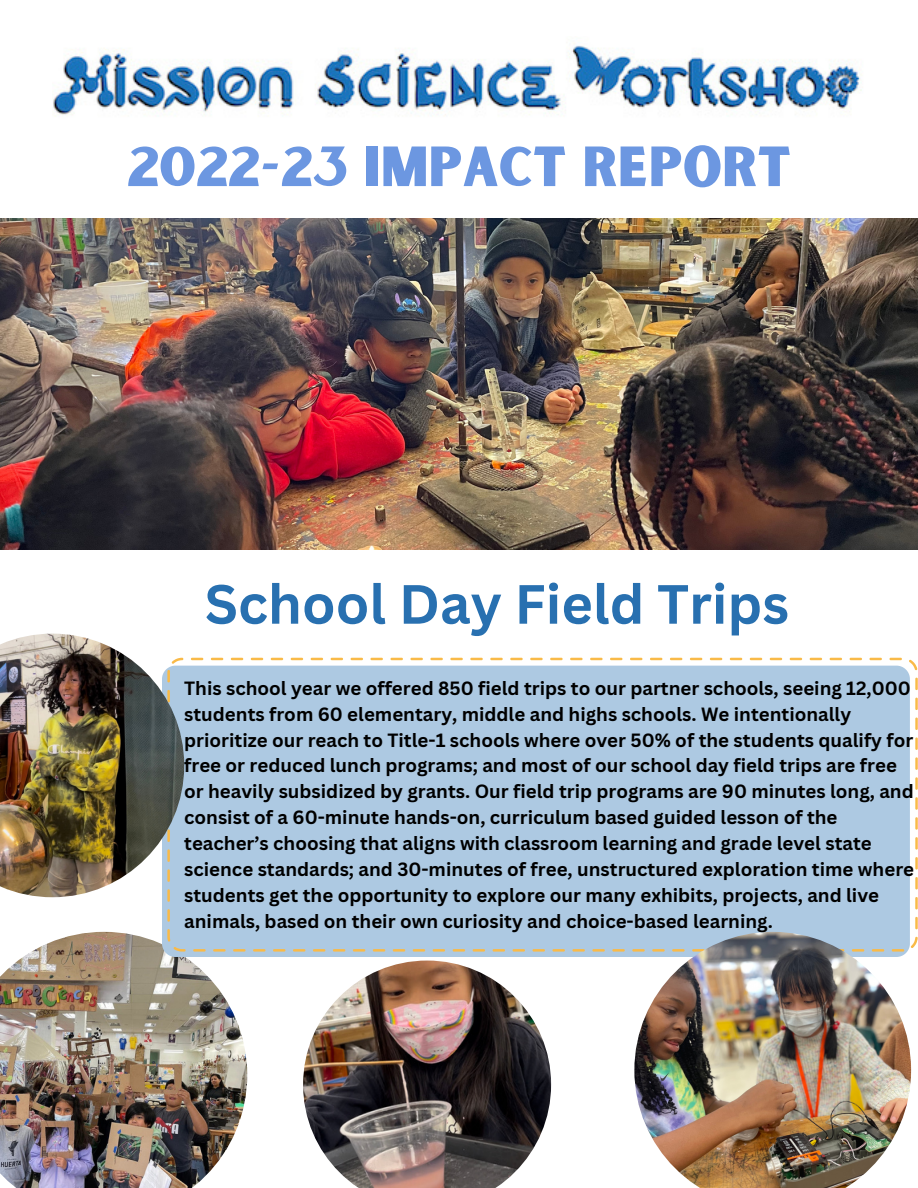
<style>
.page{position:relative;width:918px;height:1188px;background:#fff}
.page>*{position:absolute;margin:0;border:0;box-sizing:border-box;transform-origin:0 0}
.t1{font:54px "Sunborn Sans One";color:#6c97e1}
.t2{font:700 54px "Canva Sans";color:#2870b0}
.t3{font:700 18.75px/25.8px "Canva Sans";color:#000}
</style>
<div class="page">
<img style="left:52px;top:43px;width:810px;height:74px">
<img style="left:0;top:218px;width:918px;height:332px">
<img style="left:0;top:932px;width:247px;height:256px">
<div style="left:167px;top:658px;width:751px;height:294px;background:#adc9e2"></div>
<img style="left:634px;top:932px;width:277px;height:256px">
<img style="left:0;top:634px;width:184px;height:263px">
<img style="left:303px;top:961px;width:248px;height:227px">
<p class="t1" style="left:127px;top:132px;width:665px">2022-23 IMPACT REPORT</p>
<p class="t2" style="left:205px;top:566px;width:586px">School Day Field Trips</p>
<p class="t3" style="left:184px;top:675px;width:731px">This school year we offered 850 field trips to our partner schools, seeing 12,000 students from 60 elementary, middle and highs schools. We intentionally prioritize our reach to Title-1 schools where over 50% of the students qualify for free or reduced lunch programs; and most of our school day field trips are free or heavily subsidized by grants. Our field trip programs are 90 minutes long, and consist of a 60-minute hands-on, curriculum based guided lesson of the teacher’s choosing that aligns with classroom learning and grade level state science standards; and 30-minutes of free, unstructured exploration time where students get the opportunity to explore our many exhibits, projects, and live animals, based on their own curiosity and choice-based learning.</p>
</div>
